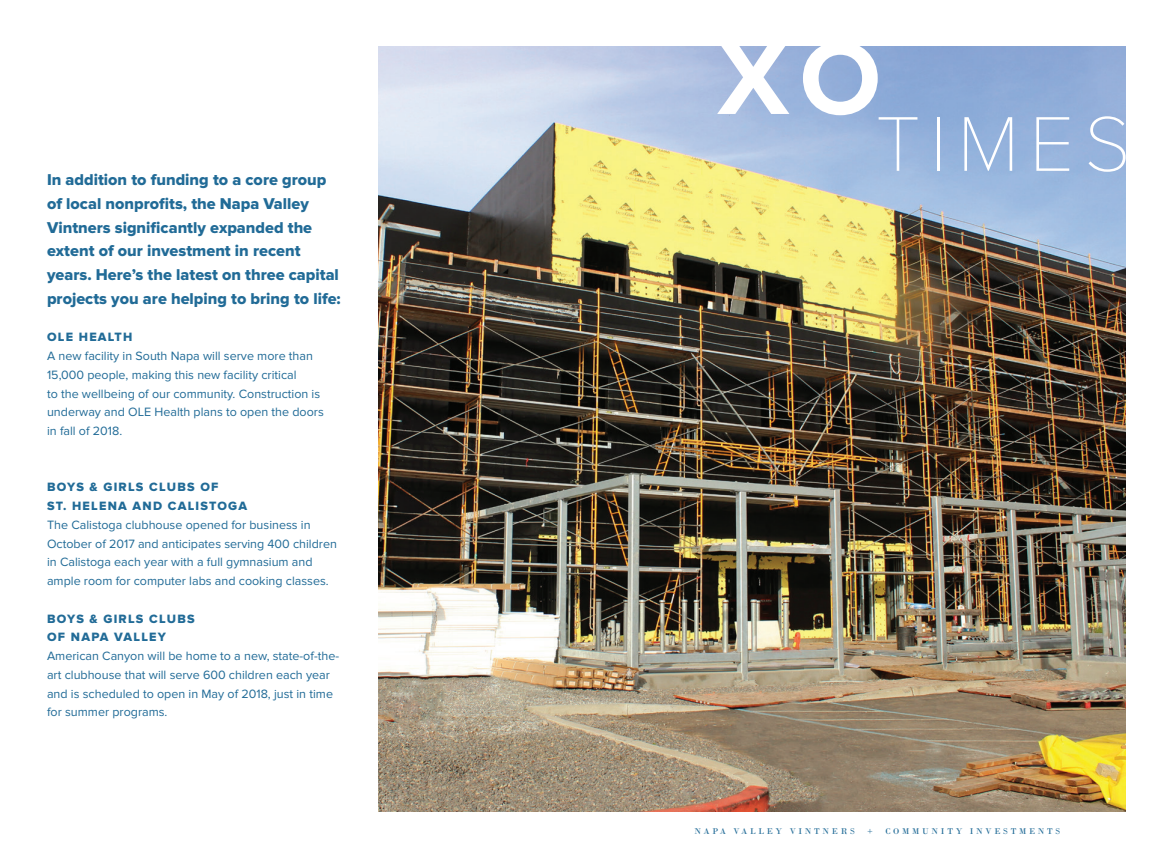
<style>
.page{position:relative;width:1170px;height:855px;background:#fff}
.page>*{position:absolute;margin:0;border:0;box-sizing:border-box;transform-origin:0 0}
.t1{font:700 107.25px "Proxima Nova";color:#fff}
.t2{font:100 80.38px "Proxima Nova T";letter-spacing:.125em;color:#fff}
.t3{font:16.25px/23.8px "Proxima Nova Extrabld";color:#216b97}
.t4{font:12.5px/18.8px "Proxima Nova";color:#216b97}
.t5{font:12.5px "Proxima Nova Extrabld";letter-spacing:.1em;color:#216b97}
.t6{font:8.75px "Bodoni";letter-spacing:.305em;color:#216b97}
</style>
<div class="page">
<img style="left:378px;top:47px;width:748px;height:765px">
<p class="t3" style="left:47px;top:168px;width:281px">In addition to funding to a core group</p>
<p class="t3" style="left:47px;top:192px;width:295px">of local nonprofits, the Napa Valley Vintners significantly expanded the extent of our investment in recent years. Here’s the latest on three capital projects you are helping to bring to life:</p>
<p class="t5" style="left:47px;top:330px;width:87px">OLE HEALTH</p>
<p class="t4" style="left:47px;top:347px;width:267px">A new facility in South Napa will serve more than</p>
<p class="t4" style="left:47px;top:366px;width:251px">15,000 people, making this new facility critical</p>
<p class="t4" style="left:47px;top:384px;width:278px">to the wellbeing of our community. Construction is underway and OLE Health plans to open the doors</p>
<p class="t4" style="left:47px;top:422px;width:77px">in fall of 2018.</p>
<p class="t5" style="left:47px;top:480px;width:173px">BOYS &amp; GIRLS CLUBS OF</p>
<p class="t5" style="left:47px;top:499px;width:202px">ST. HELENA AND CALISTOGA</p>
<p class="t4" style="left:47px;top:516px;width:291px">The Calistoga clubhouse opened for business in October of 2017 and anticipates serving 400 children in Calistoga each year with a full gymnasium and ample room for computer labs and cooking classes.</p>
<p class="t5" style="left:47px;top:611px;width:149px">BOYS &amp; GIRLS CLUBS</p>
<p class="t5" style="left:47px;top:630px;width:120px">OF NAPA VALLEY</p>
<p class="t4" style="left:47px;top:647px;width:294px">American Canyon will be home to a new, state-of-the&shy;art clubhouse that will serve 600 children each year and is scheduled to open in May of 2018, just in time for summer programs.</p>
<p class="t1" style="left:718px;top:16px;width:165px">XO</p>
<p class="t2" style="left:876px;top:98px;width:256px">TIMES</p>
<p class="t6" style="left:695px;top:826px;width:162px">NAPA VALLEY VINTNERS</p>
<p class="t6" style="left:867px;top:826px;width:7px">+</p>
<p class="t6" style="left:885px;top:826px;width:176px">COMMUNITY INVESTMENTS</p>
</div>
